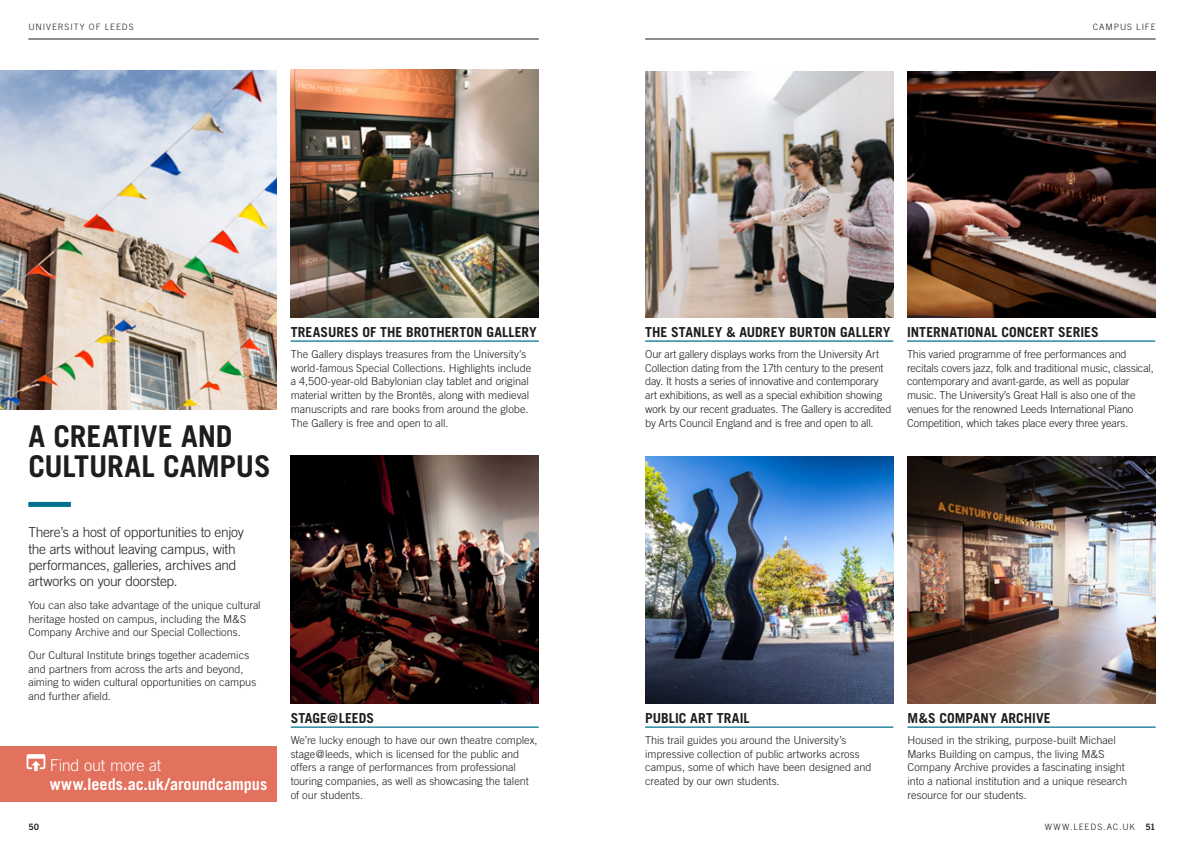
<style>
.page{position:relative;width:1184px;height:851px;background:#fff}
.page>*{position:absolute;margin:0;border:0;box-sizing:border-box;transform-origin:0 0}
.Heading1{font:700 30px/30px "Trade Gothic";letter-spacing:-.005em;color:#1d1d1b}
.Pull_out_and_CTA{font:700 16.25px/18.8px "Trade Gothic";letter-spacing:-.005em;color:#fff}
.Events_Heading{font:700 13.75px "Trade Gothic";letter-spacing:.005em;color:#1d1d1b}
.Intro_copy{font:300 13.75px/16.2px "Trade Gothic";letter-spacing:-.02em;color:#1d1d1b}
.Body_Copy{font:300 11px/13.8px "Trade Gothic";letter-spacing:-.005em;color:#1d1d1b}
.Running_Head___Recto{font:300 8.75px "Trade Gothic";letter-spacing:.11em;color:#1d1d1b}
.t1{font:8.75px "Trade Gothic Bold Two";color:#1d1d1b}
.s1{font-weight:300}
.s2{font-family:"Trade Gothic Bold Two";font-weight:400}
</style>
<div class="page">
<hr style="left:28px;top:39px;width:511px;height:1px;background:#1d1d1b">
<hr style="left:645px;top:39px;width:510px;height:1px;background:#1d1d1b">
<img style="left:645px;top:71px;width:248px;height:247px">
<hr style="left:645px;top:340px;width:248px;height:1px;background:#00708f">
<img style="left:291px;top:456px;width:248px;height:247px">
<hr style="left:291px;top:726px;width:248px;height:1px;background:#00708f">
<div style="left:28px;top:502px;width:43px;height:5px;background:#00708f"></div>
<img style="left:645px;top:457px;width:248px;height:246px">
<img style="left:907px;top:457px;width:248px;height:246px">
<img style="left:291px;top:70px;width:248px;height:248px">
<hr style="left:907px;top:726px;width:248px;height:1px;background:#00708f">
<hr style="left:645px;top:726px;width:248px;height:1px;background:#00708f">
<img style="left:907px;top:71px;width:248px;height:247px">
<hr style="left:907px;top:340px;width:248px;height:1px;background:#00708f">
<hr style="left:291px;top:340px;width:248px;height:1px;background:#00708f">
<div style="left:0;top:746px;width:276px;height:55px;background:#e2715e"></div>
<svg style="left:27px;top:754px;width:18px;height:17px"></svg>
<img style="left:0;top:71px;width:276px;height:338px">
<svg style="left:488px;top:255px;width:5px;height:6px"></svg>
<p class="Running_Head___Recto" style="left:28px;top:22px;width:107px">UNIVERSITY OF LEEDS</p>
<p class="Running_Head___Recto" style="left:1092px;top:22px;width:64px">CAMPUS LIFE</p>
<h1 class="Heading1" style="left:28px;top:420px;width:244px">A CREATIVE AND<br>CULTURAL CAMPUS</h1>
<p class="Intro_copy" style="left:28px;top:524px;width:217px">There’s a host of opportunities to enjoy the arts without leaving campus, with performances, galleries, archives and artworks on your doorstep.</p>
<p class="Body_Copy" style="left:28px;top:597px;width:234px">You can also take advantage of the unique cultural heritage hosted on campus, including the M&amp;S<br>Company Archive and our Special Collections.</p>
<p class="Body_Copy" style="left:28px;top:648px;width:229px">Our Cultural Institute brings together academics and partners from across the arts and beyond, aiming to widen cultural opportunities on campus and further afield.</p>
<p class="Pull_out_and_CTA" style="left:50px;top:755px;width:219px"><span class="s1">Find out more at </span>www.leeds.ac.uk/aroundcampus</p>
<h2 class="Events_Heading" style="left:291px;top:323px;width:248px">TREASURES OF THE BROTHERTON GALLERY</h2>
<p class="Body_Copy" style="left:291px;top:347px;width:242px">The Gallery displays treasures from the University’s world-famous Special Collections. Highlights include a 4,500-year-old Babylonian clay tablet and original material written by the Brontës, along with medieval manuscripts and rare books from around the globe.<br>The Gallery is free and open to all.</p>
<h2 class="Events_Heading" style="left:291px;top:709px;width:85px">STAGE@LEEDS</h2>
<p class="Body_Copy" style="left:291px;top:732px;width:248px">We’re lucky enough to have our own theatre complex, stage@leeds, which is licensed for the public and offers a range of performances from professional touring companies, as well as showcasing the talent of our students.</p>
<h2 class="Events_Heading" style="left:645px;top:323px;width:247px">THE STANLEY &amp; AUDREY BURTON GALLERY</h2>
<p class="Body_Copy" style="left:645px;top:347px;width:248px">Our art gallery displays works from the University Art Collection dating from the 17th century to the present day. It hosts a series of innovative and contemporary art exhibitions, as well as a special exhibition showing work by our recent graduates. The Gallery is accredited by Arts Council England and is free and open to all.</p>
<h2 class="Events_Heading" style="left:907px;top:323px;width:193px">INTERNATIONAL CONCERT SERIES</h2>
<p class="Body_Copy" style="left:907px;top:347px;width:248px">This varied programme of free performances and recitals covers jazz, folk and traditional music, classical, contemporary and avant-garde, as well as popular music. The University’s Great Hall is also one of the venues for the renowned Leeds International Piano Competition, which takes place every three years.</p>
<h2 class="Events_Heading" style="left:645px;top:709px;width:106px">PUBLIC ART TRAIL</h2>
<p class="Body_Copy" style="left:645px;top:732px;width:228px">This trail guides you around the University’s impressive collection of public artworks across campus, some of which have been designed and created by our own students.</p>
<h2 class="Events_Heading" style="left:907px;top:709px;width:145px">M&amp;S COMPANY ARCHIVE</h2>
<p class="Body_Copy" style="left:907px;top:732px;width:221px">Housed in the striking, purpose-built Michael Marks Building on campus, the living M&amp;S Company Archive provides a fascinating insight into a national institution and a unique research resource for our students.</p>
<p class="t1" style="left:28px;top:821px;width:12px">50</p>
<p class="Running_Head___Recto" style="left:1045px;top:821px;width:112px">WWW.LEEDS.AC.UK <span class="s2">51</span></p>
</div>
